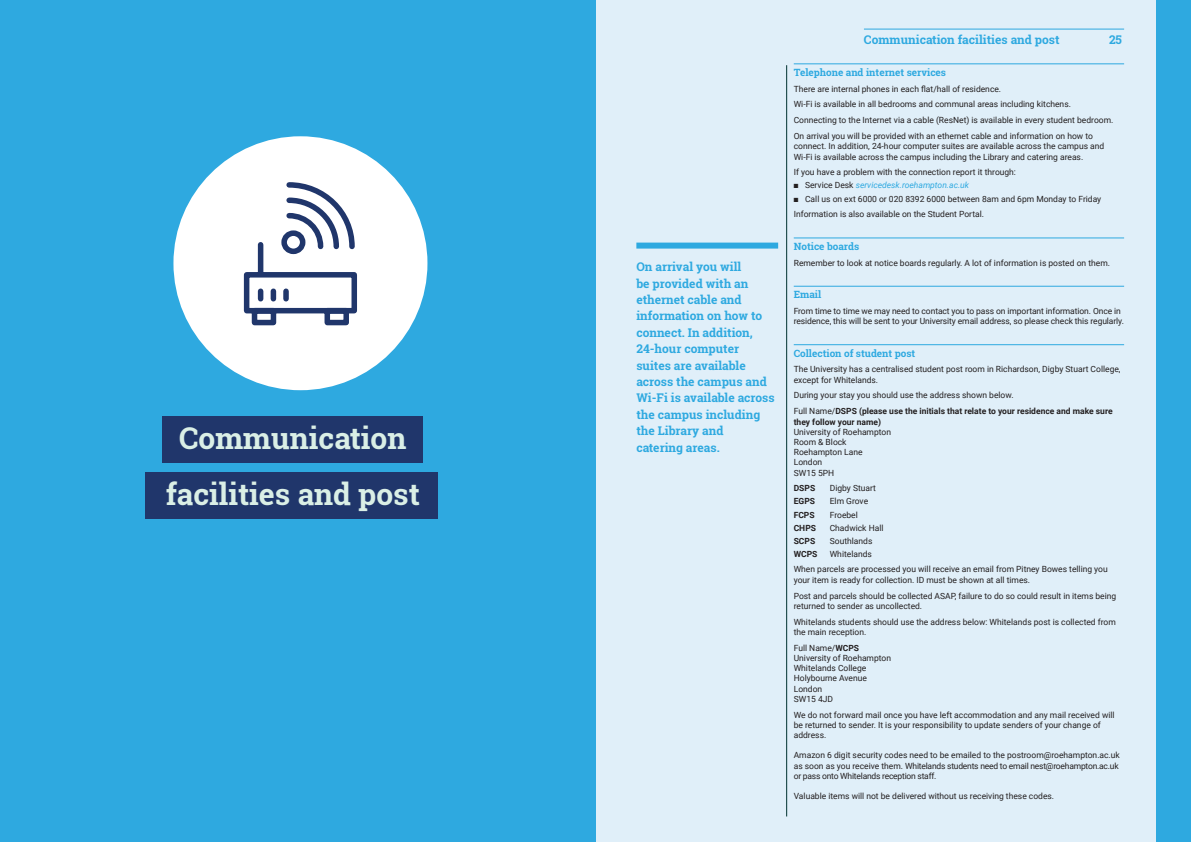
<style>
.page{position:relative;width:1191px;height:842px;background:#fff}
.page>*{position:absolute;margin:0;border:0;box-sizing:border-box;transform-origin:0 0}
.t1{font:700 30px/56px "Roboto Slab";color:#daefe6;text-align:center}
.t2{font:700 12px/16.4px "Roboto Slab";color:#2ea9e0}
.t3{font:700 10px "Roboto Slab";color:#2ea9e0}
.t4{font:8.5px/10.2px "Roboto";color:#231f20}
.t5{font:700 8.5px/10.2px "Roboto";color:#231f20}
.t6{font:italic 8.5px "Roboto";color:#2ea9e0}
.s1{color:#231f20}
.s2{font-style:normal;color:#231f20}
.s3{font-weight:400}
.s4{font-weight:700}
</style>
<div class="page">
<div style="left:0;top:0;width:1168px;height:842px;background:#e0eff9"></div>
<div style="left:636px;top:243px;width:142px;height:6px;background:#2ea9e0"></div>
<hr style="left:786px;top:65px;width:1px;height:751px;background:#003130">
<div style="left:1157px;top:0;width:34px;height:842px;background:#2ea9e0"></div>
<hr style="left:793px;top:63px;width:331px;height:1px;background:#2ea9e0">
<hr style="left:793px;top:237px;width:331px;height:1px;background:#2ea9e0">
<hr style="left:793px;top:286px;width:331px;height:1px;background:#2ea9e0">
<hr style="left:793px;top:344px;width:331px;height:1px;background:#2ea9e0">
<hr style="left:864px;top:29px;width:260px;height:1px;background:#2ea9e0">
<div style="left:0;top:0;width:595px;height:842px;background:#2ea9e0"></div>
<div style="left:173px;top:136px;width:254px;height:254px;background:#fff;border-radius:50%"></div>
<div style="left:162px;top:416px;width:260px;height:46px;background:#20366b"></div>
<div style="left:145px;top:472px;width:292px;height:46px;background:#20366b"></div>
<svg style="left:243px;top:182px;width:114px;height:144px"></svg>
<p class="t1" style="left:166px;top:410px;width:256px">Communication facilities and post</p>
<p class="t2" style="left:636px;top:259px;width:140px">On arrival you will<br>be provided with an ethernet cable and information on how to connect. In addition,<br>24-hour computer suites are available across the campus and<br>Wi-Fi is available across the campus including the Library and<br>catering areas.</p>
<p class="t2" style="left:864px;top:31px;width:197px">Communication facilities and post</p>
<p class="t2" style="left:1109px;top:31px;width:15px">25</p>
<p class="t3" style="left:793px;top:65px;width:154px">Telephone and internet services</p>
<p class="t4" style="left:793px;top:83px;width:209px">There are internal phones in each flat/hall of residence.</p>
<p class="t4" style="left:793px;top:99px;width:279px">Wi-Fi is available in all bedrooms and communal areas including kitchens.</p>
<p class="t4" style="left:793px;top:115px;width:321px">Connecting to the Internet via a cable (ResNet) is available in every student bedroom.</p>
<p class="t4" style="left:793px;top:131px;width:312px">On arrival you will be provided with an ethernet cable and information on how to connect. In addition, 24-hour computer suites are available across the campus and<br>Wi-Fi is available across the campus including the Library and catering areas.</p>
<p class="t4" style="left:793px;top:167px;width:224px">If you have a problem with the connection report it through:</p>
<p class="t6" style="left:793px;top:179px;width:177px"><span class="s1">■</span> <span class="s2">Service Desk</span> servicedesk.roehampton.ac.uk</p>
<p class="t4" style="left:793px;top:193px;width:309px">■ Call us on ext 6000 or 020 8392 6000 between 8am and 6pm Monday to Friday</p>
<p class="t4" style="left:793px;top:209px;width:192px">Information is also available on the Student Portal.</p>
<p class="t3" style="left:793px;top:239px;width:67px">Notice boards</p>
<p class="t4" style="left:793px;top:257px;width:318px">Remember to look at notice boards regularly. A lot of information is posted on them.</p>
<p class="t3" style="left:793px;top:288px;width:29px">Email</p>
<p class="t4" style="left:793px;top:305px;width:332px">From time to time we may need to contact you to pass on important information. Once in residence, this will be sent to your University email address, so please check this regularly.</p>
<p class="t3" style="left:793px;top:346px;width:123px">Collection of student post</p>
<p class="t4" style="left:793px;top:364px;width:328px">The University has a centralised student post room in Richardson, Digby Stuart College, except for Whitelands.</p>
<p class="t4" style="left:793px;top:390px;width:221px">During your stay you should use the address shown below.</p>
<p class="t5" style="left:793px;top:406px;width:320px"><span class="s3">Full Name/</span>DSPS (please use the initials that relate to your residence and make sure they follow your name)</p>
<p class="t4" style="left:793px;top:426px;width:99px">University of Roehampton</p>
<p class="t4" style="left:793px;top:436px;width:54px">Room &amp; Block</p>
<p class="t4" style="left:793px;top:447px;width:70px">Roehampton Lane</p>
<p class="t4" style="left:793px;top:457px;width:30px">London</p>
<p class="t4" style="left:793px;top:467px;width:42px">SW15 5PH</p>
<p class="t5" style="left:793px;top:483px;width:23px">DSPS</p>
<p class="t4" style="left:829px;top:483px;width:48px">Digby Stuart</p>
<p class="t5" style="left:793px;top:496px;width:23px">EGPS</p>
<p class="t4" style="left:829px;top:496px;width:40px">Elm Grove</p>
<p class="t5" style="left:793px;top:509px;width:22px">FCPS</p>
<p class="t4" style="left:829px;top:509px;width:30px">Froebel</p>
<p class="t5" style="left:793px;top:522px;width:24px">CHPS</p>
<p class="t4" style="left:829px;top:522px;width:55px">Chadwick Hall</p>
<p class="t5" style="left:793px;top:535px;width:23px">SCPS</p>
<p class="t4" style="left:829px;top:535px;width:44px">Southlands</p>
<p class="t5" style="left:793px;top:548px;width:25px">WCPS</p>
<p class="t4" style="left:829px;top:548px;width:44px">Whitelands</p>
<p class="t4" style="left:793px;top:564px;width:315px">When parcels are processed you will receive an email from Pitney Bowes telling you your item is ready for collection. ID must be shown at all times.</p>
<p class="t4" style="left:793px;top:590px;width:324px">Post and parcels should be collected ASAP, failure to do so could result in items being returned to sender as uncollected.</p>
<p class="t4" style="left:793px;top:616px;width:323px">Whitelands students should use the address below: Whitelands post is collected from the main reception.</p>
<p class="t4" style="left:793px;top:642px;width:67px">Full Name/<span class="s4">WCPS</span></p>
<p class="t4" style="left:793px;top:652px;width:99px">University of Roehampton</p>
<p class="t4" style="left:793px;top:663px;width:74px">Whitelands College</p>
<p class="t4" style="left:793px;top:673px;width:75px">Holybourne Avenue</p>
<p class="t4" style="left:793px;top:683px;width:30px">London</p>
<p class="t4" style="left:793px;top:693px;width:41px">SW15 4JD</p>
<p class="t4" style="left:793px;top:709px;width:322px">We do not forward mail once you have left accommodation and any mail received will be returned to sender. It is your responsibility to update senders of your change of address.</p>
<p class="t4" style="left:793px;top:750px;width:328px">Amazon 6 digit security codes need to be emailed to the postroom@roehampton.ac.uk as soon as you receive them. Whitelands students need to email nest@roehampton.ac.uk or pass onto Whitelands reception staff.</p>
<p class="t4" style="left:793px;top:791px;width:262px">Valuable items will not be delivered without us receiving these codes.</p>
</div>
